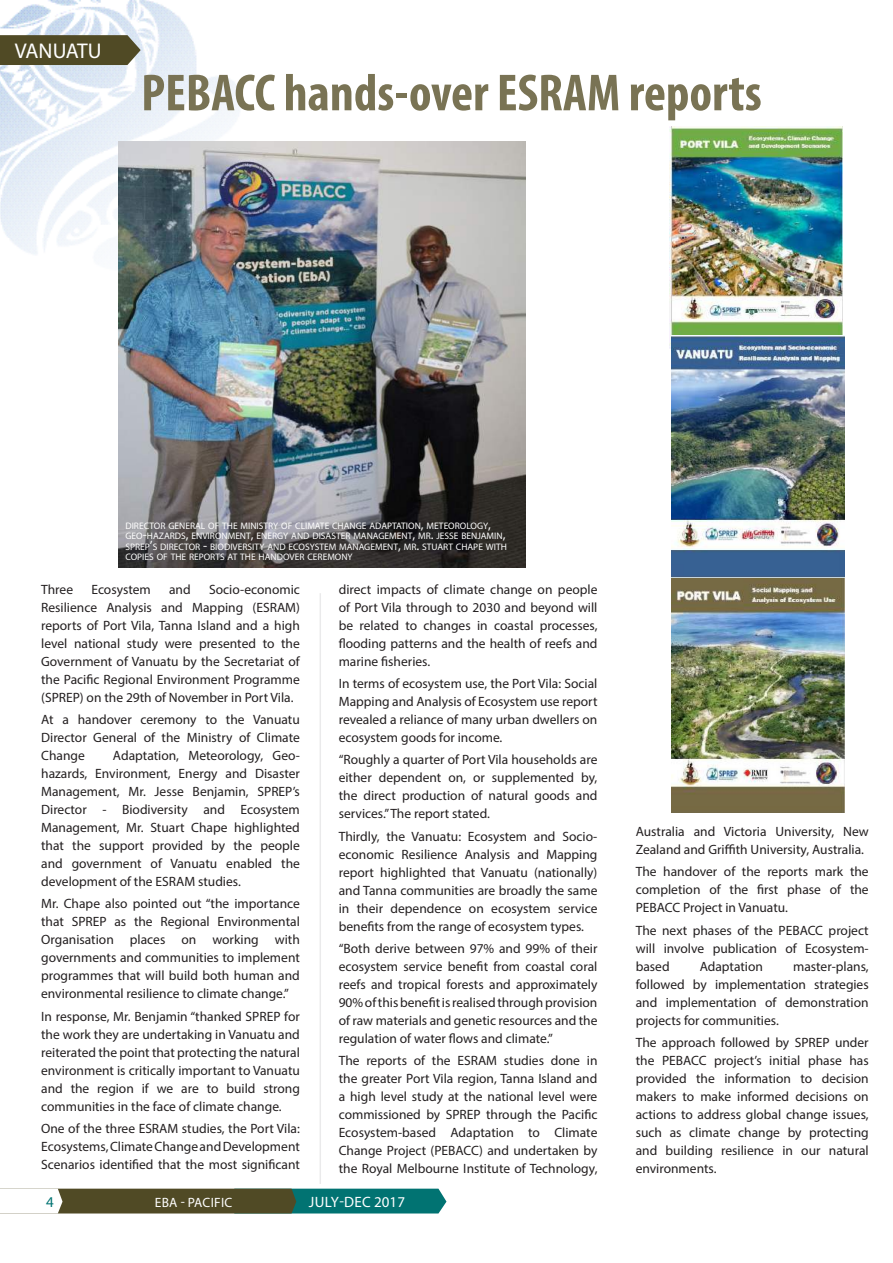
<style>
.page{position:relative;width:893px;height:1263px;background:#fff}
.page>*{position:absolute;margin:0;border:0;box-sizing:border-box;transform-origin:0 0}
.t1{font:700 condensed 52.5px "Myriad Pro";color:#797354}
.t2{font:21.3px "Myriad Pro";letter-spacing:-.015em;color:#fff}
.t3{font:15px "Myriad Pro";letter-spacing:.01em;color:#fff}
.t4{font:15px "Myriad Pro";color:#017372}
.t5{font:13.5px/18px "Myriad Pro";color:#231f20;text-align:justify}
.t6{font:13.5px "Myriad Pro";letter-spacing:.02em;color:#fff}
.t7{font:9.45px/10.5px "Myriad Pro";color:#fff}
.s1{font-size:13.5px}
</style>
<div class="page">
<img style="left:0;top:0;width:244px;height:255px">
<svg style="left:0;top:1188px;width:446px;height:25px;background:#527461"></svg>
<svg style="left:0;top:35px;width:141px;height:30px;background:#575230"></svg>
<img style="left:670px;top:126px;width:172px;height:222px">
<hr style="left:320px;top:593px;width:1px;height:591px;background:#6c6d70">
<img style="left:672px;top:336px;width:172px;height:476px">
<img style="left:118px;top:142px;width:407px;height:426px">
<h2 class="t2" style="left:15px;top:38px;width:88px">VANUATU</h2>
<h1 class="t1" style="left:141px;top:60px;width:622px">PEBACC hands-over ESRAM reports</h1>
<p class="t7" style="left:125px;top:520px;width:383px">DIRECTOR GENERAL OF THE MINISTRY OF CLIMATE CHANGE ADAPTATION<span class="s1">,</span> METEOROLOGY<span class="s1">, </span>GEO<span class="s1">-</span>HAZARDS<span class="s1">,</span> ENVIRONMENT<span class="s1">,</span> ENERGY AND DISASTER MANAGEMENT<span class="s1">,</span> MR<span class="s1">.</span> JESSE BENJAMIN<span class="s1">, </span>SPREP<span class="s1">’</span>S DIRECTOR <span class="s1">-</span> BIODIVERSITY AND ECOSYSTEM MANAGEMENT<span class="s1">,</span> MR<span class="s1">.</span> STUART CHAPE WITH COPIES OF THE REPORTS AT THE HANDOVER CEREMONY</p>
<p class="t5" style="left:41px;top:580px;width:33px">Three</p>
<p class="t5" style="left:91px;top:580px;width:61px">Ecosystem</p>
<p class="t5" style="left:169px;top:580px;width:23px">and</p>
<p class="t5" style="left:41px;top:580px;width:260px;text-indent:168px">Socio-economic Resilience Analysis and Mapping (ESRAM) reports of Port Vila, Tanna Island and a high level national study were presented to the Government of Vanuatu by the Secretariat of the Pacific Regional Environment Programme (SPREP) on the 29th of November in Port Vila.</p>
<p class="t5" style="left:41px;top:710px;width:260px">At a handover ceremony to the Vanuatu Director General of the Ministry of Climate Change</p>
<p class="t5" style="left:41px;top:746px;width:260px;text-indent:72px">Adaptation, Meteorology, Geo&shy;hazards, Environment, Energy and Disaster Management, Mr. Jesse Benjamin, SPREP’s Director - Biodiversity and Ecosystem Management, Mr. Stuart Chape highlighted that the support provided by the people and government of Vanuatu enabled the development of the ESRAM studies.</p>
<p class="t5" style="left:41px;top:894px;width:260px">Mr. Chape also pointed out “the importance that SPREP as the Regional Environmental Organisation places on working with governments and communities to implement programmes that will build both human and environmental resilience to climate change.”</p>
<p class="t5" style="left:41px;top:1007px;width:260px">In response, Mr. Benjamin “thanked SPREP for the work they are undertaking in Vanuatu and reiterated the point that protecting the natural environment is critically important to Vanuatu and the region if we are to build strong communities in the face of climate change.</p>
<p class="t5" style="left:41px;top:1119px;width:260px">One of the three ESRAM studies, the Port Vila:<br>Ecosystems, Climate Change and Development Scenarios identified that the most significant</p>
<p class="t5" style="left:339px;top:580px;width:260px">direct impacts of climate change on people of Port Vila through to 2030 and beyond will be related to changes in coastal processes, flooding patterns and the health of reefs and marine fisheries.</p>
<p class="t5" style="left:339px;top:674px;width:260px">In terms of ecosystem use, the Port Vila: Social Mapping and Analysis of Ecosystem use report revealed a reliance of many urban dwellers on ecosystem goods for income.</p>
<p class="t5" style="left:339px;top:750px;width:260px">“Roughly a quarter of Port Vila households are either dependent on, or supplemented by, the direct production of natural goods and services.” The report stated.</p>
<p class="t5" style="left:339px;top:827px;width:260px">Thirdly, the Vanuatu: Ecosystem and Socio&shy;economic Resilience Analysis and Mapping report highlighted that Vanuatu (nationally) and Tanna communities are broadly the same in their dependence on ecosystem service benefits from the range of ecosystem types.</p>
<p class="t5" style="left:339px;top:939px;width:260px">“Both derive between 97% and 99% of their ecosystem service benefit from coastal coral reefs and tropical forests and approximately 90% of this benefit is realised through provision of raw materials and genetic resources and the regulation of water flows and climate.”</p>
<p class="t5" style="left:339px;top:1051px;width:260px">The reports of the ESRAM studies done in the greater Port Vila region, Tanna Island and a high level study at the national level were commissioned by SPREP through the Pacific Ecosystem-based Adaptation to Climate Change Project (PEBACC) and undertaken by the Royal Melbourne Institute of Technology,</p>
<p class="t4" style="left:46px;top:1192px;width:9px">4</p>
<p class="t6" style="left:155px;top:1194px;width:79px">EBA - PACIFIC</p>
<p class="t3" style="left:309px;top:1192px;width:98px">JULY-DEC 2017</p>
<p class="t5" style="left:636px;top:822px;width:234px">Australia and Victoria University, New<br>Zealand and Griffith University, Australia.</p>
<p class="t5" style="left:636px;top:863px;width:235px">The handover of the reports mark the completion of the first phase of the PEBACC Project in Vanuatu.</p>
<p class="t5" style="left:636px;top:921px;width:235px">The next phases of the PEBACC project will involve publication of Ecosystem&shy;based</p>
<p class="t5" style="left:636px;top:957px;width:234px;text-indent:157px">master-plans, followed by implementation strategies and implementation of demonstration projects for communities.</p>
<p class="t5" style="left:636px;top:1033px;width:234px">The approach followed by SPREP under the PEBACC project’s initial phase has provided the information to decision makers to make informed decisions on actions to address global change issues, such as climate change by protecting and building resilience in our natural environments.</p>
<p class="t5" style="left:700px;top:957px;width:65px">Adaptation</p>
</div>
